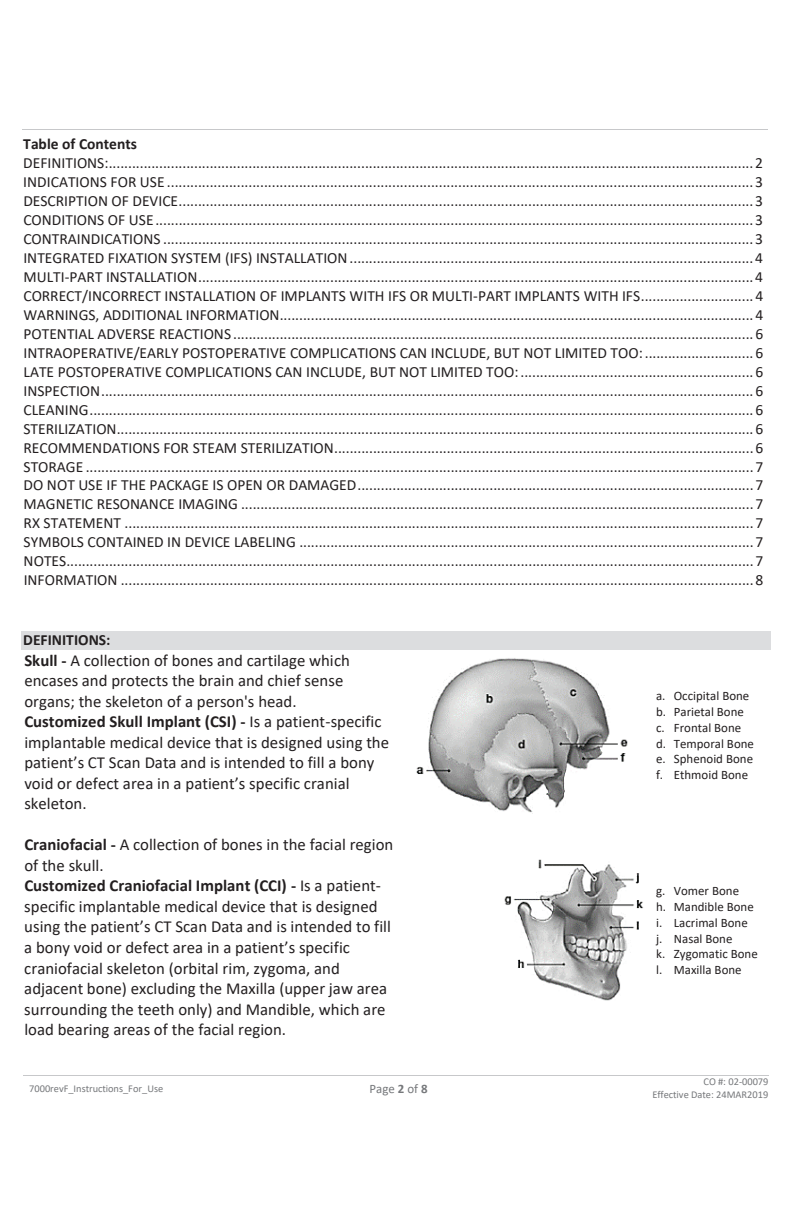
<style>
.page{position:relative;width:792px;height:1224px;background:#fff}
.page>*{position:absolute;margin:0;border:0;box-sizing:border-box;transform-origin:0 0}
.t1{font:16.8px/20.6px "Calibri";color:#231f20}
.t2{font:15.6px/19px "Calibri";color:#231f20;text-align:justify}
.t3{font:700 15.6px "Calibri";color:#231f20}
.t4{font:12.8px/15.8px "Calibri";color:#231f20}
.t5{font:12.8px "Calibri";color:#76787b}
.t6{font:10.4px/12.8px "Calibri";color:#76787b;text-align:right}
.s1{font-weight:700}
</style>
<div class="page">
<hr style="left:22px;top:129px;width:746px;height:1px;background:#c7c8ca">
<hr style="left:23px;top:1075px;width:249px;height:1px;background:#c7c8ca">
<hr style="left:272px;top:1075px;width:248px;height:1px;background:#c7c8ca">
<hr style="left:521px;top:1075px;width:248px;height:1px;background:#c7c8ca">
<div style="left:21px;top:631px;width:750px;height:18px;background:#dcdddf"></div>
<img style="left:416px;top:658px;width:212px;height:155px">
<img style="left:504px;top:859px;width:139px;height:142px">
<p class="t3" style="left:23px;top:133px;width:115px">Table of Contents</p>
<p class="t2" style="left:23px;top:153px;width:742px">DEFINITIONS:......................................................................................................................................................................2<br>INDICATIONS FOR USE .......................................................................................................................................................3<br>DESCRIPTION OF DEVICE....................................................................................................................................................3<br>CONDITIONS OF USE..........................................................................................................................................................3<br>CONTRAINDICATIONS ........................................................................................................................................................3<br>INTEGRATED FIXATION SYSTEM (IFS) INSTALLATION........................................................................................................4<br>MULTI-PART INSTALLATION...............................................................................................................................................4<br>CORRECT/INCORRECT INSTALLATION OF IMPLANTS WITH IFS OR MULTI-PART IMPLANTS WITH IFS.............................4<br>WARNINGS, ADDITIONAL INFORMATION..........................................................................................................................4<br>POTENTIAL ADVERSE REACTIONS ......................................................................................................................................6<br>INTRAOPERATIVE/EARLY POSTOPERATIVE COMPLICATIONS CAN INCLUDE, BUT NOT LIMITED TOO:............................6<br>LATE POSTOPERATIVE COMPLICATIONS CAN INCLUDE, BUT NOT LIMITED TOO:............................................................6<br>INSPECTION........................................................................................................................................................................6<br>CLEANING...........................................................................................................................................................................6<br>STERILIZATION....................................................................................................................................................................6<br>RECOMMENDATIONS FOR STEAM STERILIZATION............................................................................................................6<br>STORAGE ............................................................................................................................................................................7<br>DO NOT USE IF THE PACKAGE IS OPEN OR DAMAGED......................................................................................................7<br>MAGNETIC RESONANCE IMAGING ....................................................................................................................................7<br>RX STATEMENT ..................................................................................................................................................................7<br>SYMBOLS CONTAINED IN DEVICE LABELING .....................................................................................................................7<br>NOTES.................................................................................................................................................................................7<br>INFORMATION ...................................................................................................................................................................8</p>
<p class="t3" style="left:23px;top:629px;width:89px">DEFINITIONS:</p>
<p class="t1" style="left:24px;top:649px;width:366px"><span class="s1">Skull -</span> A collection of bones and cartilage which encases and protects the brain and chief sense organs; the skeleton of a person's head.<br><span class="s1">Customized Skull Implant (CSI) -</span> Is a patient-specific implantable medical device that is designed using the patient’s CT Scan Data and is intended to fill a bony void or defect area in a patient’s specific cranial skeleton.</p>
<p class="t1" style="left:24px;top:834px;width:371px"><span class="s1">Craniofacial -</span> A collection of bones in the facial region of the skull.<br><span class="s1">Customized Craniofacial Implant (CCI) -</span> Is a patient&shy;specific implantable medical device that is designed using the patient’s CT Scan Data and is intended to fill a bony void or defect area in a patient’s specific craniofacial skeleton (orbital rim, zygoma, and adjacent bone) excluding the Maxilla (upper jaw area surrounding the teeth only) and Mandible, which are load bearing areas of the facial region.</p>
<p class="t4" style="left:656px;top:688px;width:99px">a. Occipital Bone b. Parietal Bone c. Frontal Bone d. Temporal Bone e. Sphenoid Bone f. Ethmoid Bone</p>
<p class="t4" style="left:656px;top:883px;width:103px">g. Vomer Bone<br>h. Mandible Bone i. Lacrimal Bone<br>j. Nasal Bone<br>k. Zygomatic Bone l. Maxilla Bone</p>
<p class="t6" style="left:29px;top:1082px;width:136px">7000revF_Instructions_For_Use</p>
<p class="t5" style="left:370px;top:1080px;width:59px">Page <span class="s1">2</span> of <span class="s1">8</span></p>
<p class="t6" style="left:652px;top:1075px;width:118px">CO #: 02-00079<br>Effective Date: 24MAR2019</p>
</div>
